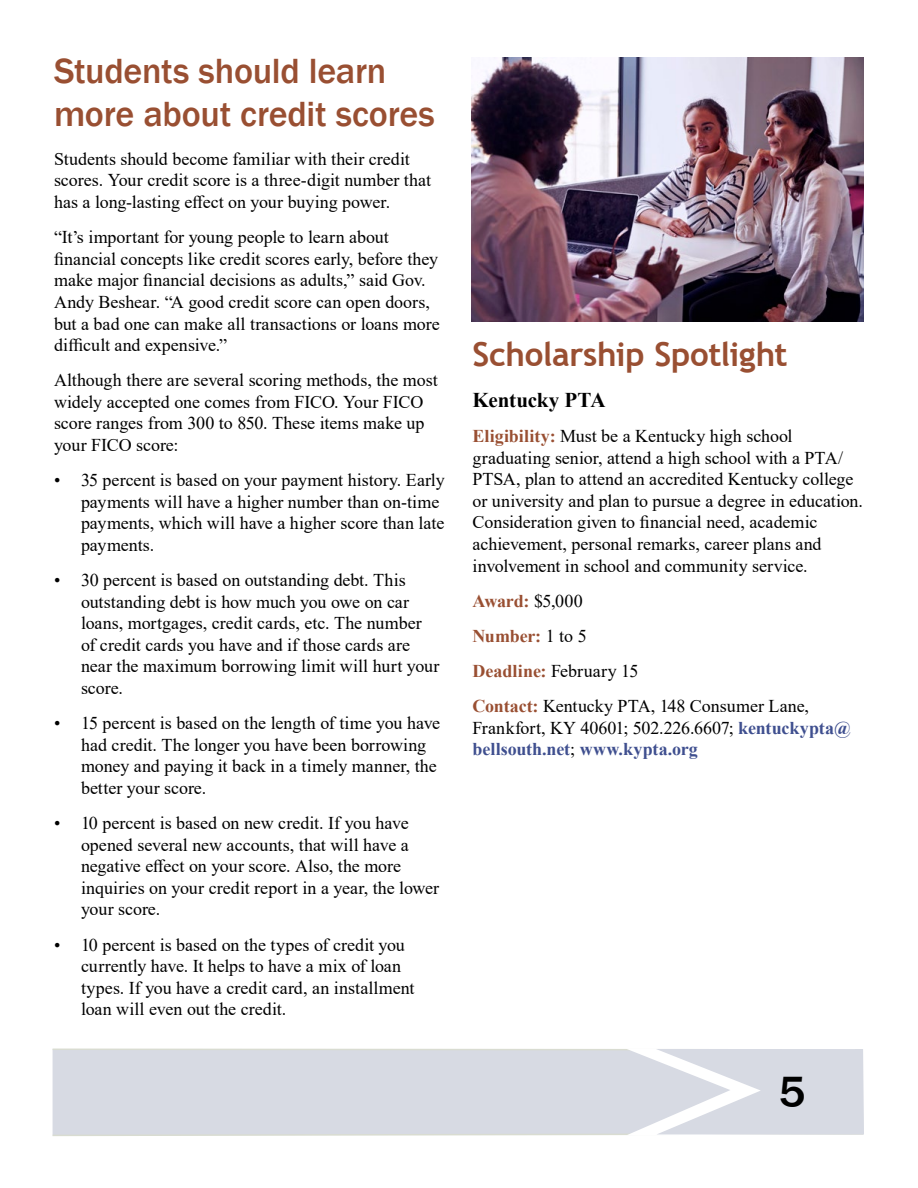
<style>
.page{position:relative;width:918px;height:1188px;background:#fff}
.page>*{position:absolute;margin:0;border:0;box-sizing:border-box;transform-origin:0 0}
.t1{font:500 45px "Franklin Gothic";color:#000}
.t2{font:500 36px/43.2px "Franklin Gothic";letter-spacing:-.005em;color:#994f32}
.t3{font:700 33px "Trebuchet MS";letter-spacing:-.01em;color:#994f32}
.t4{font:700 21px "Times New Roman";letter-spacing:-.015em;color:#000}
.t5{font:18px/21.6px "Times New Roman";color:#000}
.t6{font:700 18px/21.6px "Times New Roman";letter-spacing:-.005em;color:#3f4f8f}
.s1{font-weight:700;color:#994f32}
.s2{font-weight:400;color:#000}
</style>
<div class="page">
<div style="left:52px;top:1048px;width:573px;height:88px;background:#d7dae3"></div>
<svg style="left:625px;top:1049px;width:239px;height:86px;background:#dcdee6"></svg>
<img style="left:472px;top:57px;width:392px;height:264px">
<h2 class="t2" style="left:54px;top:49px;width:382px">Students should learn more about credit scores</h2>
<p class="t5" style="left:54px;top:147px;width:379px">Students should become familiar with their credit scores. Your credit score is a three-digit number that has a long-lasting effect on your buying power.</p>
<p class="t5" style="left:54px;top:226px;width:387px">“It’s important for young people to learn about financial concepts like credit scores early, before they make major financial decisions as adults,” said Gov.<br>Andy Beshear. “A good credit score can open doors, but a bad one can make all transactions or loans more difficult and expensive.”</p>
<p class="t5" style="left:54px;top:369px;width:385px">Although there are several scoring methods, the most widely accepted one comes from FICO. Your FICO score ranges from 300 to 850. These items make up your FICO score:</p>
<p class="t5" style="left:81px;top:469px;width:365px;text-indent:-27px">• 35 percent is based on your payment history. Early payments will have a higher number than on-time payments, which will have a higher score than late payments.</p>
<p class="t5" style="left:81px;top:569px;width:360px;text-indent:-27px">• 30 percent is based on outstanding debt. This outstanding debt is how much you owe on car loans, mortgages, credit cards, etc. The number of credit cards you have and if those cards are near the maximum borrowing limit will hurt your score.</p>
<p class="t5" style="left:81px;top:712px;width:361px;text-indent:-27px">• 15 percent is based on the length of time you have had credit. The longer you have been borrowing money and paying it back in a timely manner, the better your score.</p>
<p class="t5" style="left:81px;top:812px;width:360px;text-indent:-27px">• 10 percent is based on new credit. If you have opened several new accounts, that will have a negative effect on your score. Also, the more inquiries on your credit report in a year, the lower your score.</p>
<p class="t5" style="left:81px;top:933px;width:335px;text-indent:-27px">• 10 percent is based on the types of credit you currently have. It helps to have a mix of loan types. If you have a credit card, an installment loan will even out the credit.</p>
<h3 class="t3" style="left:472px;top:333px;width:317px">Scholarship Spotlight</h3>
<p class="t4" style="left:472px;top:385px;width:135px">Kentucky PTA</p>
<p class="t5" style="left:472px;top:425px;width:392px"><span class="s1">Eligibility:</span> Must be a Kentucky high school graduating senior, attend a high school with a PTA/ PTSA, plan to attend an accredited Kentucky college or university and plan to pursue a degree in education.<br>Consideration given to financial need, academic achievement, personal remarks, career plans and involvement in school and community service.</p>
<p class="t5" style="left:472px;top:583px;width:338px;line-height:35.1px"><span class="s1">Award:</span> $5,000<br><span class="s1">Number:</span> 1 to 5<br><span class="s1">Deadline:</span> February 15<br><span class="s1">Contact:</span> Kentucky PTA, 148 Consumer Lane,</p>
<p class="t6" style="left:472px;top:716px;width:380px"><span class="s2">Frankfort, KY 40601; 502.226.6607;</span> kentuckypta@ bellsouth.net<span class="s2">;</span> www.kypta.org</p>
<h1 class="t1" style="left:779px;top:1065px;width:28px">5</h1>
</div>
